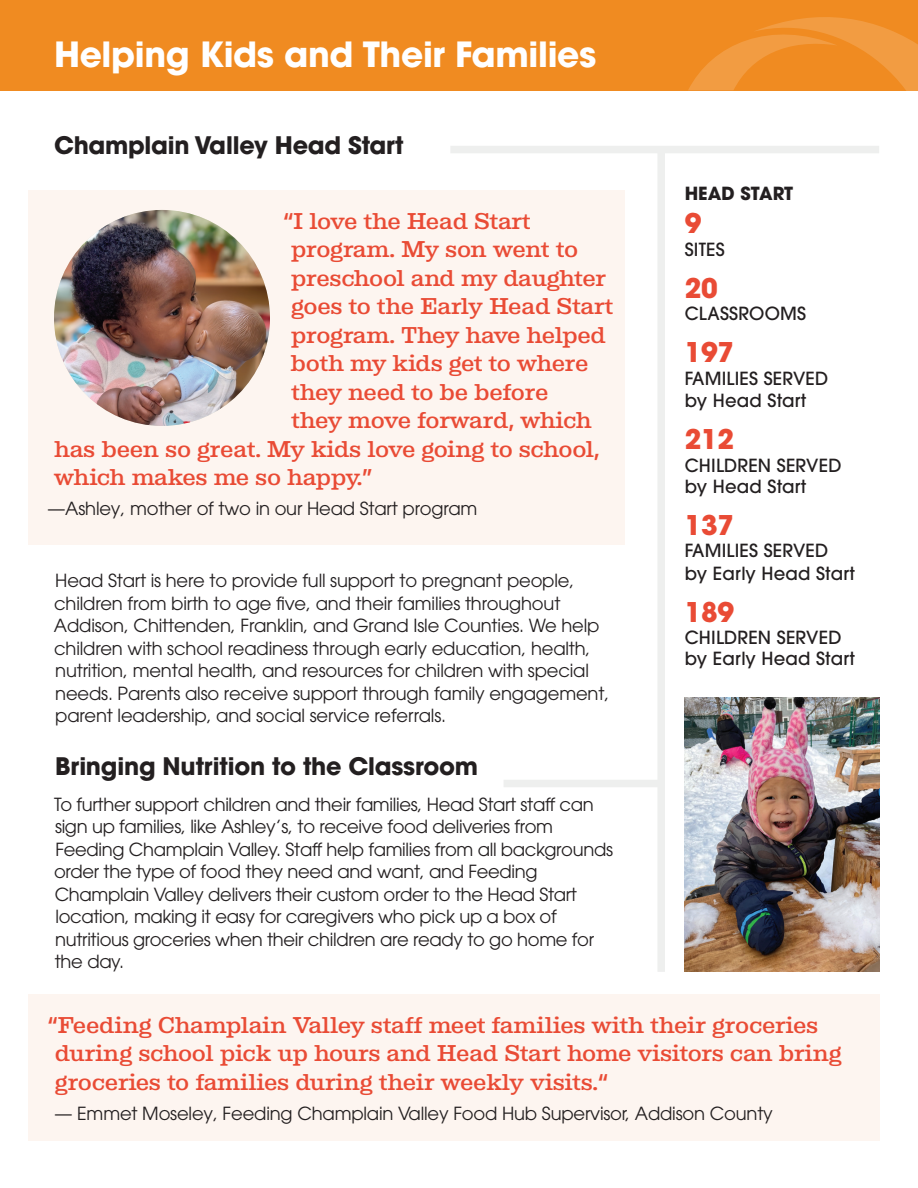
<style>
.page{position:relative;width:918px;height:1188px;background:#fff}
.page>*{position:absolute;margin:0;border:0;box-sizing:border-box;transform-origin:0 0}
.t1{font:700 34.5px "ITC Avant Garde Pro";letter-spacing:-.01em;color:#fff}
.t2{font:700 27px "ITC Avant Garde Pro";letter-spacing:-.01em;color:#e94b35}
.t3{font:500 24px/28.5px "Albiona";letter-spacing:-.01em;color:#e94b35}
.t4{font:500 24px "Albiona";letter-spacing:-.03em;color:#e94b35}
.t5{font:700 24px "ITC Avant Garde Pro";letter-spacing:-.01em;color:#231f20}
.t6{font:18px/22.5px "ITC Avant Garde Pro";letter-spacing:-.01em;color:#231f20}
.t7{font:500 18px/22.5px "ITC Avant Garde Pro";letter-spacing:.01em;color:#231f20}
.t8{font:700 18px "ITC Avant Garde Pro";color:#231f20}
</style>
<div class="page">
<div style="left:28px;top:190px;width:596px;height:354px;background:#fdf5f0"></div>
<div style="left:0;top:0;width:918px;height:91px;background:#f08b21"></div>
<img style="left:54px;top:210px;width:216px;height:216px;border-radius:108px">
<img style="left:685px;top:698px;width:194px;height:274px">
<div style="left:657px;top:152px;width:8px;height:820px;background:#eeefee"></div>
<div style="left:450px;top:146px;width:429px;height:7px;background:#eeefee"></div>
<svg style="left:688px;top:17px;width:230px;height:74px"></svg>
<div style="left:504px;top:780px;width:157px;height:7px;background:#eeefee"></div>
<div style="left:28px;top:994px;width:851px;height:146px;background:#fdf5f0"></div>
<h1 class="t1" style="left:54px;top:31px;width:544px">Helping Kids and Their Families</h1>
<h3 class="t5" style="left:54px;top:129px;width:351px">Champlain Valley Head Start</h3>
<h3 class="t3" style="left:284px;top:207px;width:249px">“I love the Head Start</h3>
<h3 class="t3" style="left:291px;top:235px;width:289px">program. My son went to</h3>
<h3 class="t4" style="left:291px;top:264px;width:317px">preschool and my daughter</h3>
<h3 class="t3" style="left:291px;top:292px;width:324px">goes to the Early Head Start</h3>
<h3 class="t3" style="left:291px;top:321px;width:317px">program. They have helped</h3>
<h3 class="t3" style="left:291px;top:349px;width:299px">both my kids get to where</h3>
<h3 class="t3" style="left:291px;top:378px;width:259px">they need to be before</h3>
<h3 class="t4" style="left:291px;top:407px;width:302px">they move forward, which</h3>
<h3 class="t3" style="left:54px;top:435px;width:547px">has been so great. My kids love going to school,</h3>
<h3 class="t4" style="left:54px;top:464px;width:320px">which makes me so happy.”</h3>
<p class="t6" style="left:47px;top:497px;width:431px">—Ashley, mother of two in our Head Start program</p>
<p class="t6" style="left:54px;top:569px;width:557px">Head Start is here to provide full support to pregnant people, children from birth to age five, and their families throughout Addison, Chittenden, Franklin, and Grand Isle Counties. We help children with school readiness through early education, health, nutrition, mental health, and resources for children with special needs. Parents also receive support through family engagement, parent leadership, and social service referrals.</p>
<h3 class="t5" style="left:55px;top:750px;width:424px">Bringing Nutrition to the Classroom</h3>
<p class="t6" style="left:54px;top:793px;width:560px">To further support children and their families, Head Start staff can sign up families, like Ashley’s, to receive food deliveries from Feeding Champlain Valley. Staff help families from all backgrounds order the type of food they need and want, and Feeding Champlain Valley delivers their custom order to the Head Start location, making it easy for caregivers who pick up a box of nutritious groceries when their children are ready to go home for the day.</p>
<p class="t8" style="left:685px;top:182px;width:110px">HEAD START</p>
<h2 class="t2" style="left:685px;top:205px;width:18px">9</h2>
<p class="t7" style="left:685px;top:238px;width:41px">SITES</p>
<h2 class="t2" style="left:685px;top:270px;width:35px">20</h2>
<p class="t7" style="left:685px;top:302px;width:123px">CLASSROOMS</p>
<h2 class="t2" style="left:685px;top:334px;width:51px">197</h2>
<p class="t7" style="left:685px;top:367px;width:145px">FAMILIES SERVED by Head Start</p>
<h2 class="t2" style="left:685px;top:421px;width:51px">212</h2>
<p class="t7" style="left:685px;top:455px;width:158px;line-height:21px">CHILDREN SERVED by Head Start</p>
<h2 class="t2" style="left:685px;top:507px;width:51px">137</h2>
<p class="t7" style="left:685px;top:539px;width:172px">FAMILIES SERVED by Early Head Start</p>
<h2 class="t2" style="left:685px;top:594px;width:51px">189</h2>
<p class="t7" style="left:685px;top:627px;width:172px;line-height:21px">CHILDREN SERVED by Early Head Start</p>
<h3 class="t3" style="left:48px;top:1010px;width:796px">“Feeding Champlain Valley staff meet families with their groceries during school pick up hours and Head Start home visitors can bring groceries to families during their weekly visits.“</h3>
<p class="t6" style="left:55px;top:1101px;width:720px">— Emmet Moseley, Feeding Champlain Valley Food Hub Supervisor, Addison County</p>
</div>
